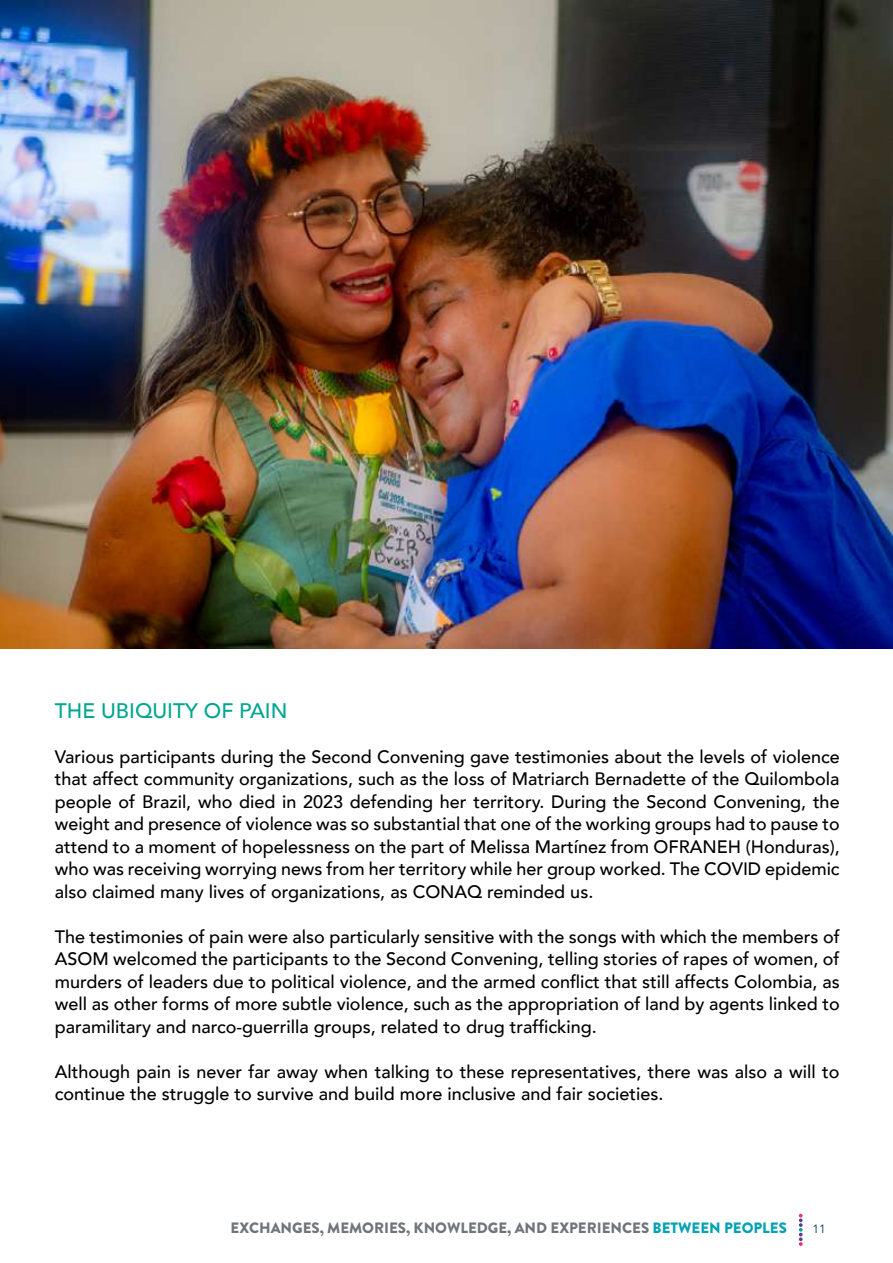
<style>
.page{position:relative;width:893px;height:1263px;background:#fff}
.page>*{position:absolute;margin:0;border:0;box-sizing:border-box;transform-origin:0 0}
.t1{font:500 21px "Avenir";color:#00a590}
.t2{font:500 18px/22.5px "Avenir";color:#000;text-align:justify}
.t3{font:900 15px "Brandon Grotesque";color:#70757a}
.t4{font:12px "Avenir";color:#00415c}
.s1{color:#00a2b4}
</style>
<div class="page">
<svg style="left:799px;top:1214px;width:4px;height:32px"></svg>
<img style="left:0;top:0;width:893px;height:648px">
<p class="t1" style="left:55px;top:692px;width:234px">THE UBIQUITY OF PAIN</p>
<p class="t2" style="left:55px;top:744px;width:786px">Various participants during the Second Convening gave testimonies about the levels of violence that affect community organizations, such as the loss of Matriarch Bernadette of the Quilombola people of Brazil, who died in 2023 defending her territory. During the Second Convening, the weight and presence of violence was so substantial that one of the working groups had to pause to attend to a moment of hopelessness on the part of Melissa Martínez from OFRANEH (Honduras), who was receiving worrying news from her territory while her group worked. The COVID epidemic also claimed many lives of organizations, as CONAQ reminded us.</p>
<p class="t2" style="left:55px;top:924px;width:786px">The testimonies of pain were also particularly sensitive with the songs with which the members of ASOM welcomed the participants to the Second Convening, telling stories of rapes of women, of murders of leaders due to political violence, and the armed conflict that still affects Colombia, as well as other forms of more subtle violence, such as the appropriation of land by agents linked to paramilitary and narco-guerrilla groups, related to drug trafficking.</p>
<p class="t2" style="left:55px;top:1059px;width:786px">Although pain is never far away when talking to these representatives, there was also a will to continue the struggle to survive and build more inclusive and fair societies.</p>
<p class="t3" style="left:231px;top:1217px;width:558px">EXCHANGES, MEMORIES, KNOWLEDGE, AND EXPERIENCES <span class="s1">BETWEEN PEOPLES</span></p>
<p class="t4" style="left:813px;top:1221px;width:15px">11</p>
</div>
